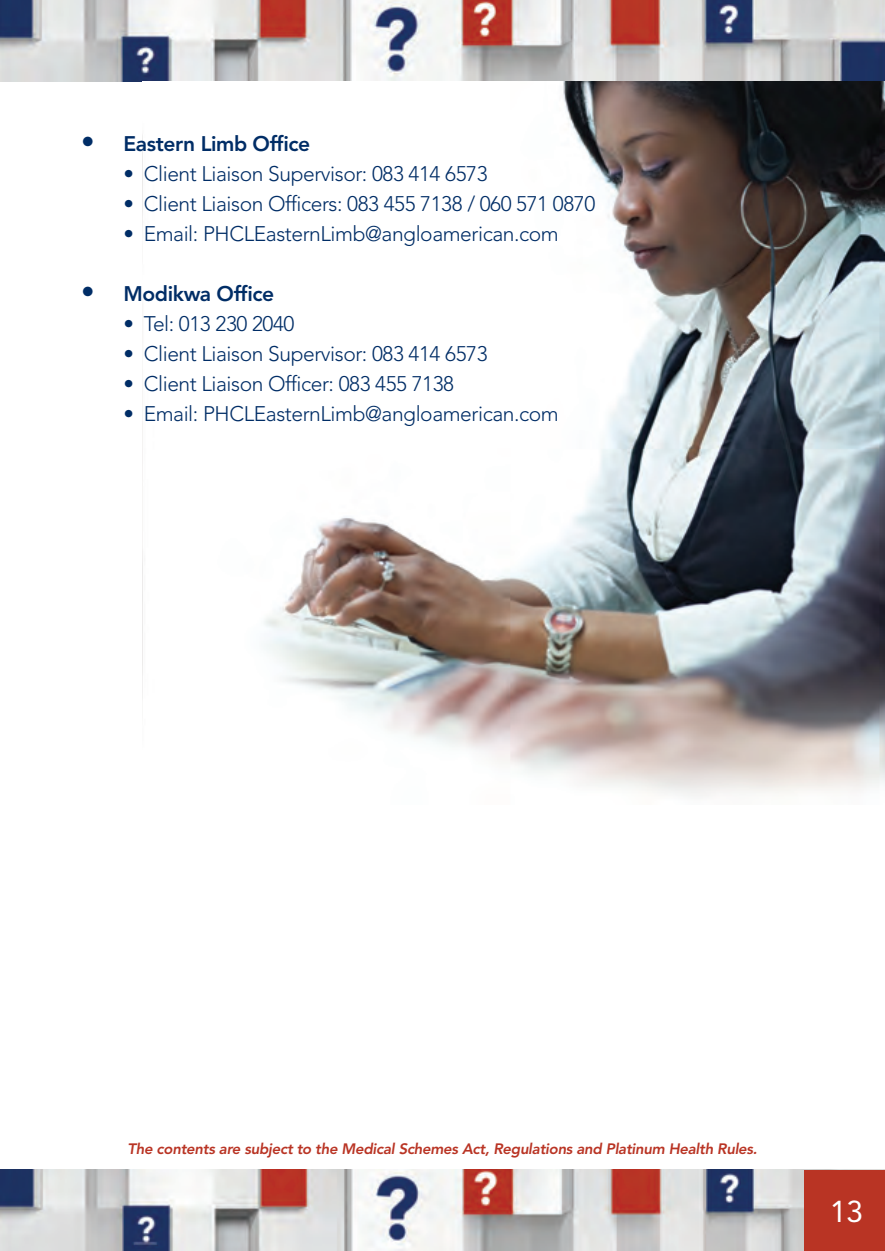
<style>
.page{position:relative;width:885px;height:1251px;background:#fff}
.page>*{position:absolute;margin:0;border:0;box-sizing:border-box;transform-origin:0 0}
.t1{font:30px "Avenir";color:#fff}
.t2{font:300 21px "Avenir";letter-spacing:-.02em;color:#002d66}
.t3{font:800 21px "Avenir";letter-spacing:-.02em;color:#002d66}
.t4{font:italic 800 15px "Avenir";letter-spacing:-.02em;color:#b93424}
.s1{font-weight:900;font-size:27px}
</style>
<div class="page">
<img style="left:0;top:1170px;width:804px;height:81px">
<img style="left:0;top:0;width:885px;height:81px">
<div style="left:804px;top:1170px;width:81px;height:81px;background:#b93424"></div>
<img style="left:142px;top:81px;width:743px;height:715px">
<p class="t3" style="left:81px;top:127px;width:231px"><span class="s1">•</span> Eastern Limb Office</p>
<p class="t2" style="left:124px;top:161px;width:365px">• Client Liaison Supervisor: 083 414 6573</p>
<p class="t2" style="left:124px;top:191px;width:473px">• Client Liaison Officers: 083 455 7138 / 060 571 0870</p>
<p class="t2" style="left:124px;top:221px;width:437px">• Email: PHCLEasternLimb@angloamerican.com</p>
<p class="t3" style="left:81px;top:277px;width:195px"><span class="s1">•</span> Modikwa Office</p>
<p class="t2" style="left:124px;top:311px;width:172px">• Tel: 013 230 2040</p>
<p class="t2" style="left:124px;top:341px;width:365px">• Client Liaison Supervisor: 083 414 6573</p>
<p class="t2" style="left:124px;top:371px;width:332px">• Client Liaison Officer: 083 455 7138</p>
<p class="t2" style="left:124px;top:401px;width:437px">• Email: PHCLEasternLimb@angloamerican.com</p>
<p class="t4" style="left:128px;top:1139px;width:631px">The contents are subject to the Medical Schemes Act, Regulations and Platinum Health Rules.</p>
<h1 class="t1" style="left:830px;top:1187px;width:35px">13</h1>
</div>
